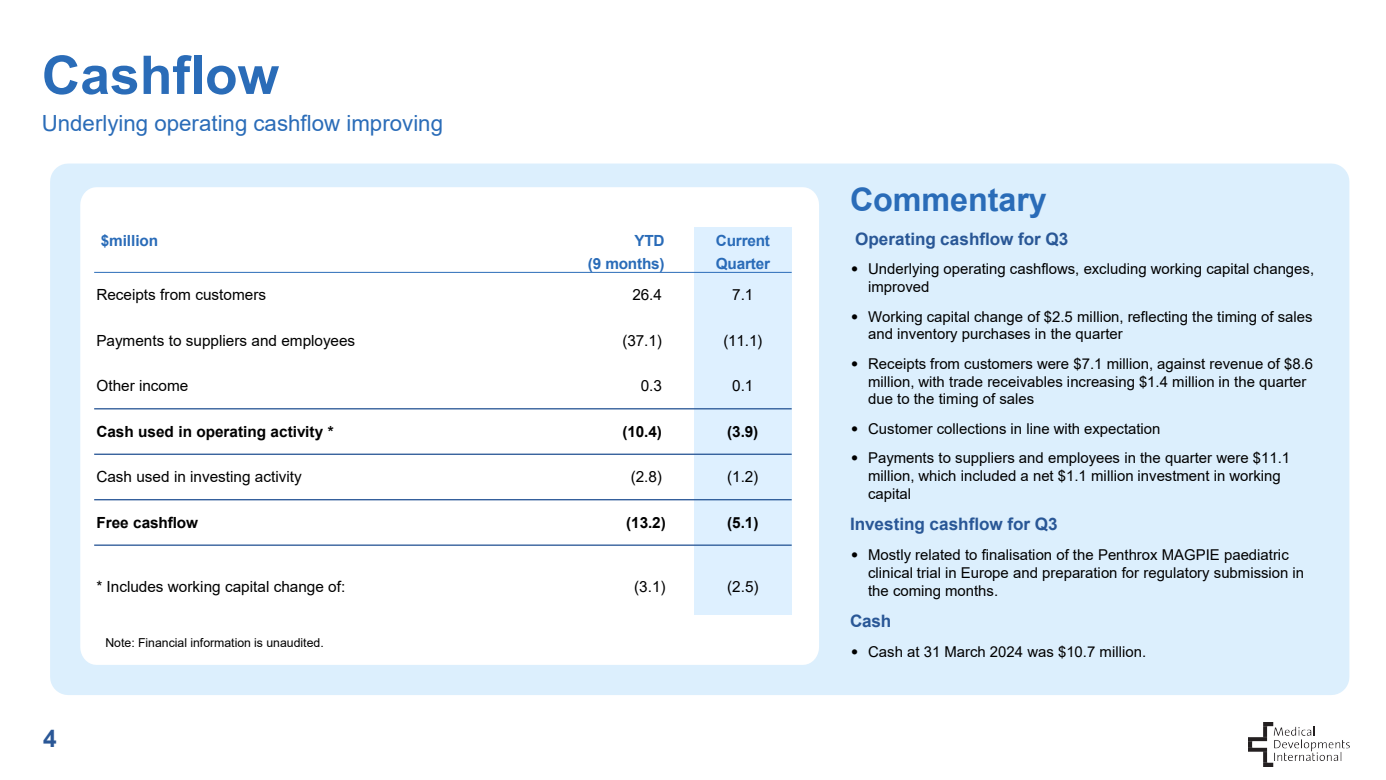
<style>
.page{position:relative;width:1386px;height:780px;background:#fff}
.page>*{position:absolute;margin:0;border:0;box-sizing:border-box;transform-origin:0 0}
.t1{font:700 53.38px "Arial";color:#2a6cb8}
.t2{font:700 32.38px "Arial";letter-spacing:-.005em;color:#2a6cb8}
.t3{font:700 24.5px "Arial";color:#2a5796}
.t4{font:22.22px "Arial";color:#2a6cb8}
.t5{font:700 17.15px "Arial";color:#295796}
.t6{font:15.31px "Arial";color:#000}
.t7{font:700 15.31px "Arial";color:#000}
.t8{font:700 15.31px "Arial";letter-spacing:-.01em;color:#296bb8}
.t9{font:14.88px/17.8px "Arial";color:#000}
.t10{font:12.25px "Arial";color:#000}
.s1{font-family:"Palatino Linotype"}
</style>
<div class="page">
<div style="left:50px;top:163px;width:1299px;height:531px;background:#dceffd"></div>
<svg style="left:80px;top:187px;width:739px;height:477px"></svg>
<img style="left:1248px;top:722px;width:101px;height:44px">
<div style="left:694px;top:227px;width:97px;height:45px;background:#def0ff"></div>
<div style="left:694px;top:272px;width:97px;height:46px;background:#def0ff"></div>
<div style="left:694px;top:318px;width:97px;height:45px;background:#def0ff"></div>
<div style="left:694px;top:363px;width:97px;height:45px;background:#def0ff"></div>
<div style="left:694px;top:408px;width:97px;height:46px;background:#def0ff"></div>
<div style="left:694px;top:454px;width:97px;height:45px;background:#def0ff"></div>
<div style="left:694px;top:499px;width:97px;height:46px;background:#def0ff"></div>
<div style="left:694px;top:545px;width:97px;height:69px;background:#def0ff"></div>
<hr style="left:94px;top:272px;width:697px;height:1px;background:#2a6cb8">
<hr style="left:94px;top:408px;width:697px;height:1px;background:#295796">
<hr style="left:94px;top:453px;width:697px;height:1px;background:#295796">
<hr style="left:94px;top:499px;width:697px;height:1px;background:#295796">
<hr style="left:94px;top:544px;width:697px;height:1px;background:#295796">
<h2 class="t1" style="left:42px;top:37px;width:239px">Cashflow</h2>
<h2 class="t4" style="left:42px;top:107px;width:403px">Underlying operating cashflow improving</h2>
<p class="t8" style="left:101px;top:230px;width:59px">$million</p>
<p class="t8" style="left:634px;top:230px;width:32px">YTD</p>
<p class="t8" style="left:588px;top:252px;width:78px">(9 months)</p>
<p class="t8" style="left:715px;top:230px;width:56px">Current</p>
<p class="t8" style="left:715px;top:252px;width:56px">Quarter</p>
<p class="t6" style="left:96px;top:284px;width:171px">Receipts from customers</p>
<p class="t6" style="left:632px;top:284px;width:31px">26.4</p>
<p class="t6" style="left:732px;top:284px;width:23px">7.1</p>
<p class="t6" style="left:96px;top:330px;width:260px">Payments to suppliers and employees</p>
<p class="t6" style="left:622px;top:330px;width:41px">(37.1)</p>
<p class="t6" style="left:723px;top:330px;width:41px">(11.1)</p>
<p class="t6" style="left:96px;top:375px;width:94px">Other income</p>
<p class="t6" style="left:640px;top:375px;width:23px">0.3</p>
<p class="t6" style="left:732px;top:375px;width:23px">0.1</p>
<p class="t7" style="left:96px;top:420px;width:239px">Cash used in operating activity *</p>
<p class="t7" style="left:622px;top:420px;width:41px">(10.4)</p>
<p class="t7" style="left:727px;top:420px;width:33px">(3.9)</p>
<p class="t6" style="left:96px;top:466px;width:207px">Cash used in investing activity</p>
<p class="t6" style="left:630px;top:466px;width:33px">(2.8)</p>
<p class="t6" style="left:727px;top:466px;width:33px">(1.2)</p>
<p class="t7" style="left:96px;top:511px;width:103px">Free cashflow</p>
<p class="t7" style="left:626px;top:511px;width:41px">(13.2)</p>
<p class="t7" style="left:727px;top:511px;width:33px">(5.1)</p>
<p class="t6" style="left:96px;top:576px;width:250px">* Includes working capital change of:</p>
<p class="t6" style="left:634px;top:576px;width:33px">(3.1)</p>
<p class="t6" style="left:727px;top:576px;width:33px">(2.5)</p>
<p class="t3" style="left:43px;top:720px;width:15px">4</p>
<p class="t10" style="left:105px;top:634px;width:220px">Note: Financial information is unaudited.</p>
<p class="t2" style="left:850px;top:177px;width:198px">Commentary</p>
<p class="t5" style="left:855px;top:226px;width:215px">Operating cashflow for Q3</p>
<p class="t9" style="left:868px;top:260px;width:447px;text-indent:-18px"><span class="s1">•</span> Underlying operating cashflows, excluding working capital changes, improved</p>
<p class="t9" style="left:868px;top:307px;width:446px;text-indent:-18px"><span class="s1">•</span> Working capital change of $2.5 million, reflecting the timing of sales and inventory purchases in the quarter</p>
<p class="t9" style="left:868px;top:354px;width:446px;text-indent:-18px"><span class="s1">•</span> Receipts from customers were $7.1 million, against revenue of $8.6 million, with trade receivables increasing $1.4 million in the quarter due to the timing of sales</p>
<p class="t9" style="left:850px;top:419px;width:312px"><span class="s1">•</span> Customer collections in line with expectation</p>
<p class="t9" style="left:868px;top:448px;width:423px;text-indent:-18px"><span class="s1">•</span> Payments to suppliers and employees in the quarter were $11.1 million, which included a net $1.1 million investment in working capital</p>
<p class="t5" style="left:850px;top:511px;width:209px">Investing cashflow for Q3</p>
<p class="t9" style="left:868px;top:545px;width:437px;text-indent:-18px"><span class="s1">•</span> Mostly related to finalisation of the Penthrox MAGPIE paediatric clinical trial in Europe and preparation for regulatory submission in the coming months.</p>
<p class="t5" style="left:850px;top:608px;width:43px">Cash</p>
<p class="t9" style="left:850px;top:642px;width:297px"><span class="s1">•</span> Cash at 31 March 2024 was $10.7 million.</p>
</div>
